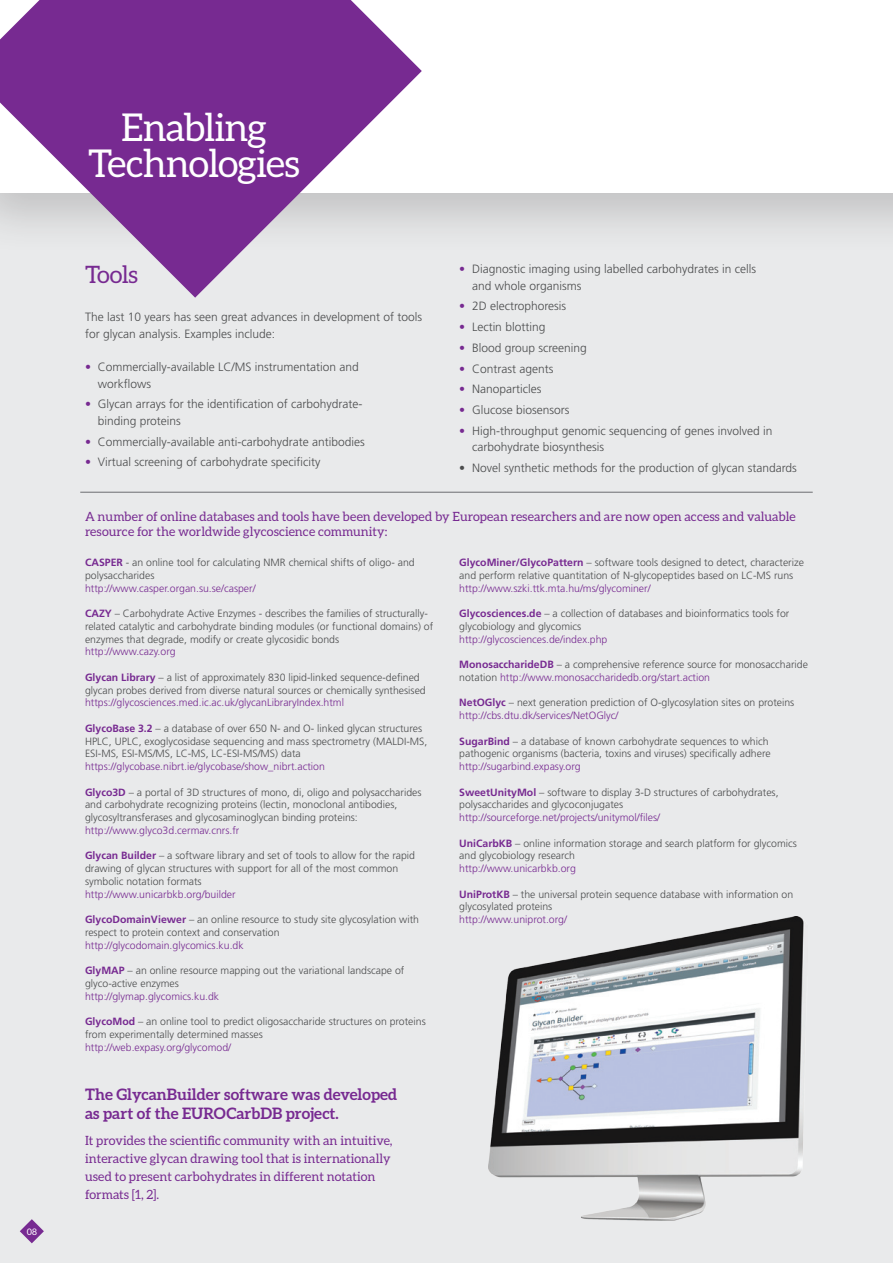
<style>
.page{position:relative;width:893px;height:1263px;background:#e9eaeb}
.page>*{position:absolute;margin:0;border:0;box-sizing:border-box;transform-origin:0 0}
.t1{font:38.4px/36px "Aleo";letter-spacing:-.025em;color:#fff;text-align:center}
.Heading{font:24px "Aleo";letter-spacing:-.025em;color:#772a91}
.Highlight_heading{font:700 15.75px/18.8px "Aleo";color:#772a91}
.HIghlight{font:12.75px/18px "Aleo";color:#772a91}
.Body{font:300 12px/16.5px "Frutiger";color:#4b4c4d}
.Body-2{font:300 10.5px/12.8px "Frutiger";color:#4b4c4d}
.web_address{font:300 10.5px "Frutiger";color:#772a91}
.t2{font:9px "Aleo";color:#fff}
.s1{color:#772a91}
.s2{font-weight:700;color:#772a91}
</style>
<div class="page">
<svg style="left:20px;top:1219px;width:24px;height:24px"></svg>
<hr style="left:80px;top:492px;width:733px;height:1px;background:#6c6d70">
<img style="left:488px;top:917px;width:316px;height:303px">
<div style="left:0;top:0;width:893px;height:257px;background:#231f20;opacity:.2"></div>
<div style="left:0;top:0;width:893px;height:192px;background:#fff"></div>
<svg style="left:0;top:0;width:422px;height:298px;fill:#772a91"></svg>
<p class="t2" style="left:27px;top:1226px;width:12px">08</p>
<p class="t1" style="left:88px;top:109px;width:213px">Enabling<br>Technologies</p>
<p class="Heading" style="left:85px;top:261px;width:54px">Tools</p>
<p class="Body" style="left:85px;top:309px;width:339px">The last 10 years has seen great advances in development of tools for glycan analysis. Examples include:</p>
<p class="Body" style="left:98px;top:359px;width:263px;text-indent:-13px"><span class="s1">•</span> Commercially-available LC/MS instrumentation and workflows</p>
<p class="Body" style="left:98px;top:396px;width:266px;text-indent:-13px"><span class="s1">•</span> Glycan arrays for the identification of carbohydrate&shy;binding proteins</p>
<p class="Body" style="left:85px;top:433px;width:281px"><span class="s1">•</span> Commercially-available anti-carbohydrate antibodies</p>
<p class="Body" style="left:85px;top:454px;width:237px"><span class="s1">•</span> Virtual screening of carbohydrate specificity</p>
<p class="Body" style="left:472px;top:261px;width:286px;text-indent:-13px"><span class="s1">•</span> Diagnostic imaging using labelled carbohydrates in cells and whole organisms</p>
<p class="Body" style="left:459px;top:298px;width:109px"><span class="s1">•</span> 2D electrophoresis</p>
<p class="Body" style="left:459px;top:319px;width:88px"><span class="s1">•</span> Lectin blotting</p>
<p class="Body" style="left:459px;top:340px;width:129px"><span class="s1">•</span> Blood group screening</p>
<p class="Body" style="left:459px;top:360px;width:96px"><span class="s1">•</span> Contrast agents</p>
<p class="Body" style="left:459px;top:381px;width:84px"><span class="s1">•</span> Nanoparticles</p>
<p class="Body" style="left:459px;top:402px;width:112px"><span class="s1">•</span> Glucose biosensors</p>
<p class="Body" style="left:472px;top:423px;width:302px;text-indent:-13px"><span class="s1">•</span> High-throughput genomic sequencing of genes involved in carbohydrate biosynthesis</p>
<p class="Body" style="left:459px;top:460px;width:339px">• Novel synthetic methods for the production of glycan standards</p>
<p class="HIghlight" style="left:85px;top:508px;width:712px;line-height:15px">A number of online databases and tools have been developed by European researchers and are now open access and valuable resource for the worldwide glycoscience community:</p>
<p class="Body-2" style="left:85px;top:556px;width:331px"><span class="s2">CASPER</span> - an online tool for calculating NMR chemical shifts of oligo- and polysaccharides</p>
<p class="web_address" style="left:85px;top:582px;width:172px">http://www.casper.organ.su.se/casper/</p>
<p class="Body-2" style="left:85px;top:607px;width:350px"><span class="s2">CAZY</span> – Carbohydrate Active Enzymes - describes the families of structurally&shy;related catalytic and carbohydrate binding modules (or functional domains) of enzymes that degrade, modify or create glycosidic bonds</p>
<p class="web_address" style="left:85px;top:646px;width:92px">http://www.cazy.org</p>
<p class="Body-2" style="left:85px;top:671px;width:342px"><span class="s2">Glycan Library</span> – a list of approximately 830 lipid-linked sequence-defined glycan probes derived from diverse natural sources or chemically synthesised</p>
<p class="web_address" style="left:85px;top:697px;width:260px">https://glycosciences.med.ic.ac.uk/glycanLibraryIndex.html</p>
<p class="Body-2" style="left:85px;top:722px;width:344px"><span class="s2">GlycoBase 3.2</span> – a database of over 650 N- and O- linked glycan structures<br>HPLC, UPLC, exoglycosidase sequencing and mass spectrometry (MALDI-MS,<br>ESI-MS, ESI-MS/MS, LC-MS, LC-ESI-MS/MS) data</p>
<p class="web_address" style="left:85px;top:760px;width:241px">https://glycobase.nibrt.ie/glycobase/show_nibrt.action</p>
<p class="Body-2" style="left:85px;top:786px;width:338px"><span class="s2">Glyco3D</span> – a portal of 3D structures of mono, di, oligo and polysaccharides and carbohydrate recognizing proteins (lectin, monoclonal antibodies, glycosyltransferases and glycosaminoglycan binding proteins:</p>
<p class="web_address" style="left:85px;top:824px;width:156px">http://www.glyco3d.cermav.cnrs.fr</p>
<p class="Body-2" style="left:85px;top:849px;width:332px"><span class="s2">Glycan Builder</span> – a software library and set of tools to allow for the rapid drawing of glycan structures with support for all of the most common symbolic notation formats</p>
<p class="web_address" style="left:85px;top:888px;width:152px">http://www.unicarbkb.org/builder</p>
<p class="Body-2" style="left:85px;top:913px;width:336px"><span class="s2">GlycoDomainViewer</span> – an online resource to study site glycosylation with respect to protein context and conservation</p>
<p class="web_address" style="left:85px;top:939px;width:160px">http://glycodomain.glycomics.ku.dk</p>
<p class="Body-2" style="left:85px;top:964px;width:321px"><span class="s2">GlyMAP</span> – an online resource mapping out the variational landscape of glyco-active enzymes</p>
<p class="web_address" style="left:85px;top:990px;width:136px">http://glymap.glycomics.ku.dk</p>
<p class="Body-2" style="left:85px;top:1015px;width:342px"><span class="s2">GlycoMod</span> – an online tool to predict oligosaccharide structures on proteins from experimentally determined masses</p>
<p class="web_address" style="left:85px;top:1041px;width:148px">http://web.expasy.org/glycomod/</p>
<p class="Highlight_heading" style="left:85px;top:1084px;width:314px">The GlycanBuilder software was developed as part of the EUROCarbDB project.</p>
<p class="HIghlight" style="left:85px;top:1131px;width:309px">It provides the scientific community with an intuitive, interactive glycan drawing tool that is internationally used to present carbohydrates in different notation formats [1, 2].</p>
<p class="Body-2" style="left:459px;top:556px;width:346px"><span class="s2">GlycoMiner/GlycoPattern</span> – software tools designed to detect, characterize and perform relative quantitation of N-glycopeptides based on LC-MS runs</p>
<p class="web_address" style="left:459px;top:582px;width:193px">http://www.szki.ttk.mta.hu/ms/glycominer/</p>
<p class="Body-2" style="left:459px;top:607px;width:332px"><span class="s2">Glycosciences.de</span> – a collection of databases and bioinformatics tools for glycobiology and glycomics</p>
<p class="web_address" style="left:459px;top:633px;width:150px">http://glycosciences.de/index.php</p>
<p class="Body-2" style="left:459px;top:658px;width:350px"><span class="s2">MonosaccharideDB</span> – a comprehensive reference source for monosaccharide notation <span class="s1">http://www.monosaccharidedb.org/start.action</span></p>
<p class="Body-2" style="left:459px;top:696px;width:337px"><span class="s2">NetOGlyc</span> – next generation prediction of O-glycosylation sites on proteins <span class="s1">http://cbs.dtu.dk/services/NetOGlyc/</span></p>
<p class="Body-2" style="left:459px;top:735px;width:313px"><span class="s2">SugarBind</span> – a database of known carbohydrate sequences to which pathogenic organisms (bacteria, toxins and viruses) specifically adhere</p>
<p class="web_address" style="left:459px;top:760px;width:123px">http://sugarbind.expasy.org</p>
<p class="Body-2" style="left:459px;top:786px;width:321px"><span class="s2">SweetUnityMol</span> – software to display 3-D structures of carbohydrates, polysaccharides and glycoconjugates</p>
<p class="web_address" style="left:459px;top:811px;width:202px">http://sourceforge.net/projects/unitymol/files/</p>
<p class="Body-2" style="left:459px;top:837px;width:339px"><span class="s2">UniCarbKB</span> – online information storage and search platform for glycomics and glycobiology research</p>
<p class="web_address" style="left:459px;top:862px;width:118px">http://www.unicarbkb.org</p>
<p class="Body-2" style="left:459px;top:888px;width:335px"><span class="s2">UniProtKB</span> – the universal protein sequence database with information on glycosylated proteins</p>
<p class="web_address" style="left:459px;top:913px;width:109px">http://www.uniprot.org/</p>
</div>
